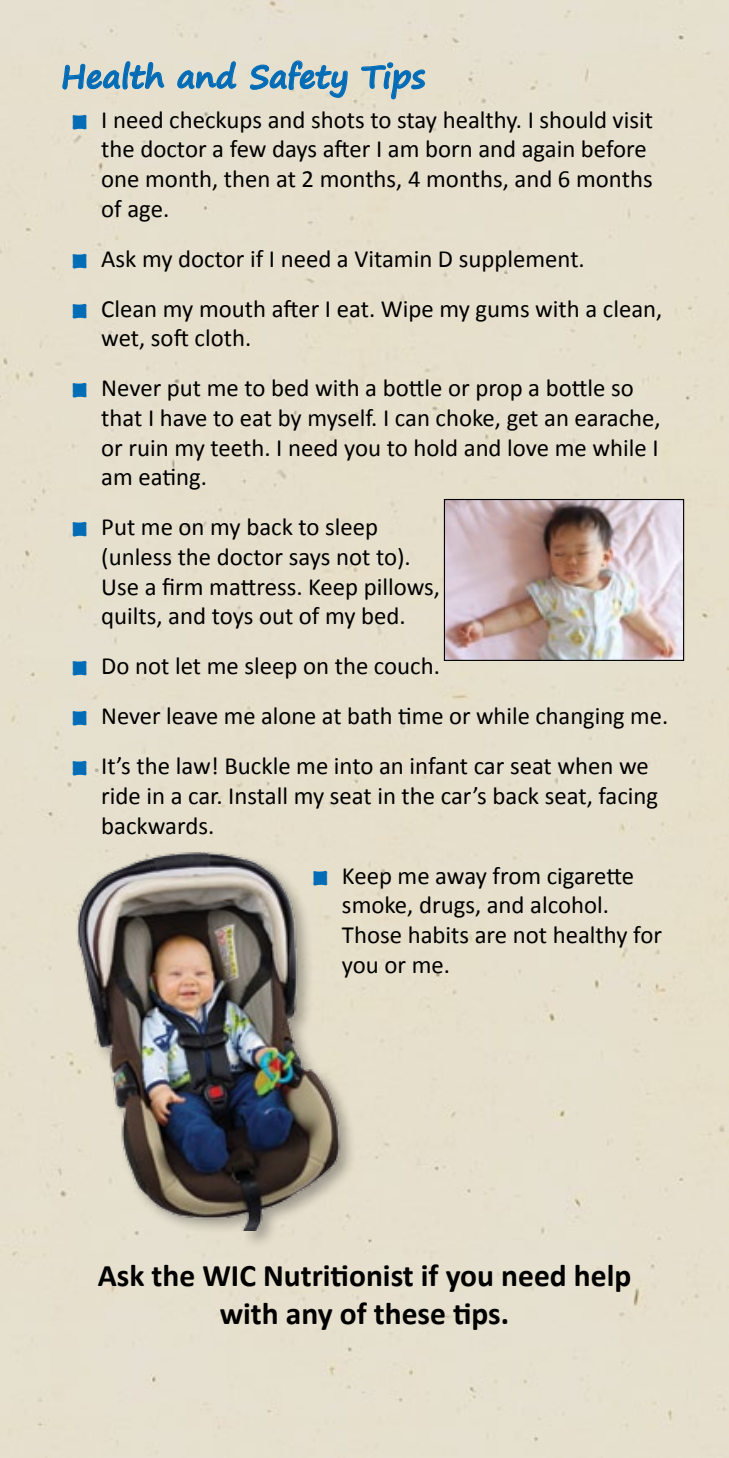
<style>
.page{position:relative;width:729px;height:1458px;background:#e6dfcd}
.page>*{position:absolute;margin:0;border:0;box-sizing:border-box;transform-origin:0 0}
.t1{font:700 31.5px/37.8px "Calibri";color:#000;text-align:center}
.t2{font:700 31.5px "Segoe Print";color:#036cb6}
.t3{font:24.75px/29.7px "Calibri";color:#000}
.s1{font-family:"Segoe Print";font-weight:700;color:#036cb6}
</style>
<div class="page">
<svg style="left:62px;top:42px;width:103px;height:48px"></svg>
<svg style="left:177px;top:60px;width:60px;height:31px"></svg>
<svg style="left:249px;top:60px;width:99px;height:38px"></svg>
<svg style="left:360px;top:62px;width:66px;height:38px"></svg>
<img style="left:446px;top:501px;width:236px;height:158px">
<div style="left:444px;top:499px;width:240px;height:162px;border:1px solid #000"></div>
<div style="left:77px;top:848px;width:280px;height:400px;background:#000;opacity:.3"></div>
<img style="left:74px;top:844px;width:270px;height:387px">
<p class="t2" style="left:61px;top:48px;width:366px">Health and Safety Tips</p>
<p class="t3" style="left:101px;top:105px;width:553px;text-indent:-29px"><span class="s1">■</span> I need checkups and shots to stay healthy. I should visit the doctor a few days after I am born and again before one month, then at 2 months, 4 months, and 6 months of age.</p>
<p class="t3" style="left:72px;top:244px;width:514px"><span class="s1">■</span> Ask my doctor if I need a Vitamin D supplement.</p>
<p class="t3" style="left:101px;top:294px;width:563px;text-indent:-29px"><span class="s1">■</span> Clean my mouth after I eat. Wipe my gums with a clean, wet, soft cloth.</p>
<p class="t3" style="left:101px;top:373px;width:561px;text-indent:-29px"><span class="s1">■</span> Never put me to bed with a bottle or prop a bottle so that I have to eat by myself. I can choke, get an earache, or ruin my teeth. I need you to hold and love me while I am eating.</p>
<p class="t3" style="left:101px;top:512px;width:340px;text-indent:-29px"><span class="s1">■</span> Put me on my back to sleep (unless the doctor says not to).<br>Use a firm mattress. Keep pillows, quilts, and toys out of my bed.</p>
<p class="t3" style="left:72px;top:651px;width:369px"><span class="s1">■</span> Do not let me sleep on the couch.</p>
<p class="t3" style="left:72px;top:701px;width:598px"><span class="s1">■</span> Never leave me alone at bath time or while changing me.</p>
<p class="t3" style="left:101px;top:751px;width:558px;text-indent:-29px"><span class="s1">■</span> It’s the law! Buckle me into an infant car seat when we ride in a car. Install my seat in the car’s back seat, facing backwards.</p>
<p class="t3" style="left:342px;top:861px;width:322px;text-indent:-29px"><span class="s1">■</span> Keep me away from cigarette smoke, drugs, and alcohol.<br>Those habits are not healthy for you or me.</p>
<p class="t1" style="left:98px;top:1257px;width:535px">Ask the WIC Nutritionist if you need help with any of these tips.</p>
</div>
